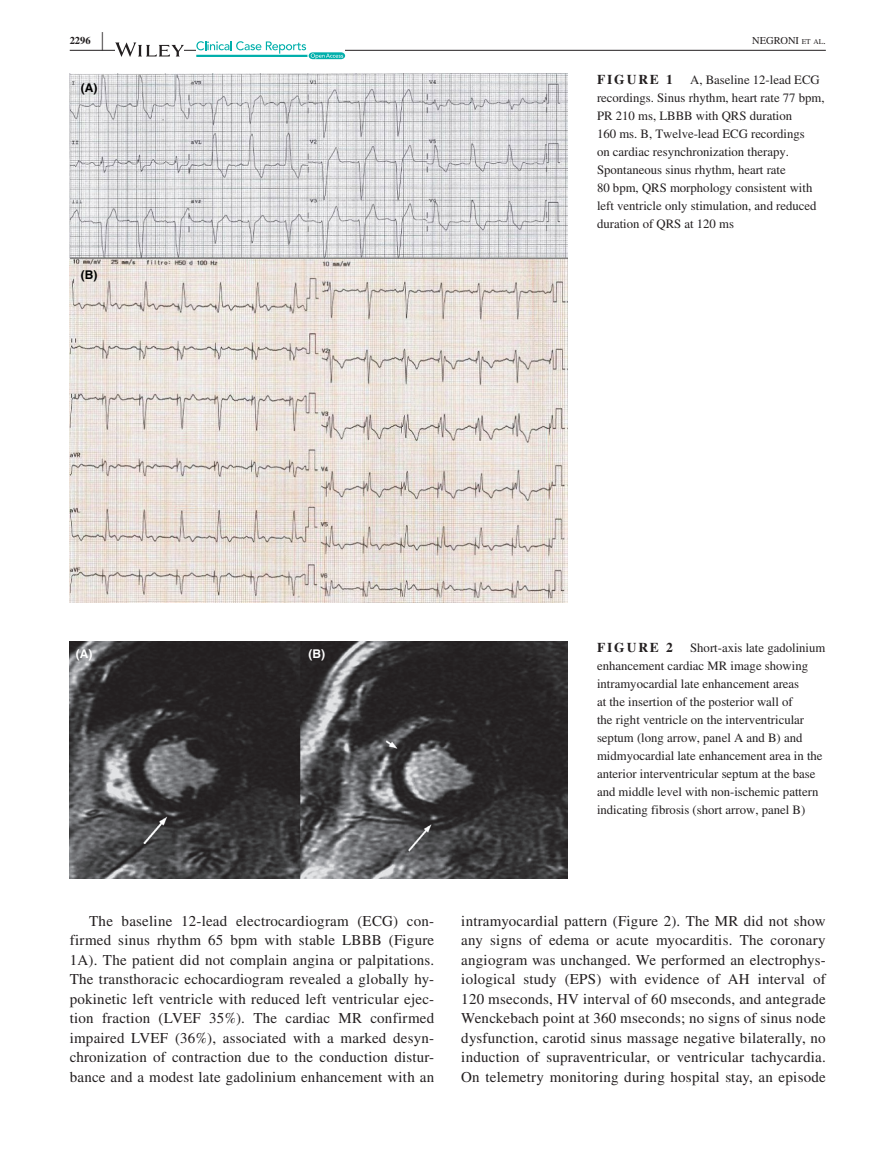
<style>
.page{position:relative;width:893px;height:1174px;background:#fff}
.page>*{position:absolute;margin:0;border:0;box-sizing:border-box;transform-origin:0 0}
.t1{font:700 25.95px "STIX";color:#231f20;scale:.36 1}
.t2{font:15px/19.5px "STIX";letter-spacing:.015em;color:#231f20;text-align:justify}
.t3{font:700 13.5px "STIX";letter-spacing:.14em;color:#231f20}
.t4{font:12.75px/18px "STIX";color:#231f20}
.t5{font:700 12px "Helvetica";color:#000}
.t6{font:700 12px "Helvetica";color:#fff}
.t7{font:10.5px "STIX";color:#231f20}
.t8{font:700 10.5px "STIX";color:#231f20}
.s1{font-size:7.35px}
</style>
<div class="page">
<hr style="left:70px;top:50px;width:756px;height:1px;background:#231f20">
<svg style="left:115px;top:42px;width:69px;height:15px"></svg>
<svg style="left:196px;top:41px;width:149px;height:18px"></svg>
<img style="left:70px;top:73px;width:497px;height:530px">
<img style="left:70px;top:641px;width:497px;height:237px">
<p class="t8" style="left:70px;top:34px;width:22px">2296</p>
<h1 class="t1" style="left:102px;top:26px;width:7px">|</h1>
<p class="t7" style="left:752px;top:33px;width:75px">NEGRONI <span class="s1">et al</span>.</p>
<p class="t5" style="left:81px;top:81px;width:18px">(A)</p>
<p class="t5" style="left:81px;top:267px;width:18px">(B)</p>
<p class="t6" style="left:76px;top:646px;width:18px">(A)</p>
<p class="t6" style="left:308px;top:646px;width:18px">(B)</p>
<p class="t3" style="left:597px;top:71px;width:77px">FIGURE 1</p>
<p class="t4" style="left:597px;top:71px;width:229px;text-indent:93px">A, Baseline 12‐lead ECG recordings. Sinus rhythm, heart rate 77 bpm, PR 210 ms, LBBB with QRS duration<br>160 ms. B, Twelve‐lead ECG recordings<br>on cardiac resynchronization therapy.<br>Spontaneous sinus rhythm, heart rate<br>80 bpm, QRS morphology consistent with left ventricle only stimulation, and reduced duration of QRS at 120 ms</p>
<p class="t3" style="left:597px;top:639px;width:77px">FIGURE 2</p>
<p class="t4" style="left:597px;top:639px;width:230px;text-indent:93px">Short‐axis late gadolinium enhancement cardiac MR image showing intramyocardial late enhancement areas<br>at the insertion of the posterior wall of<br>the right ventricle on the interventricular septum (long arrow, panel A and B) and midmyocardial late enhancement area in the anterior interventricular septum at the base and middle level with non‐ischemic pattern indicating fibrosis (short arrow, panel B)</p>
<p class="t2" style="left:70px;top:912px;width:366px;text-indent:20px">The baseline 12‐lead electrocardiogram (ECG) con&shy;firmed sinus rhythm 65 bpm with stable LBBB (Figure 1A). The patient did not complain angina or palpitations.<br>The transthoracic echocardiogram revealed a globally hy&shy;pokinetic left ventricle with reduced left ventricular ejec&shy;tion fraction (LVEF 35%). The cardiac MR confirmed impaired LVEF (36%), associated with a marked desyn&shy;chronization of contraction due to the conduction distur&shy;bance and a modest late gadolinium enhancement with an</p>
<p class="t2" style="left:461px;top:912px;width:366px">intramyocardial pattern (Figure 2). The MR did not show any signs of edema or acute myocarditis. The coronary angiogram was unchanged. We performed an electrophys&shy;iological study (EPS) with evidence of AH interval of 120 mseconds, HV interval of 60 mseconds, and antegrade Wenckebach point at 360 mseconds; no signs of sinus node dysfunction, carotid sinus massage negative bilaterally, no induction of supraventricular, or ventricular tachycardia.<br>On telemetry monitoring during hospital stay, an episode</p>
</div>
